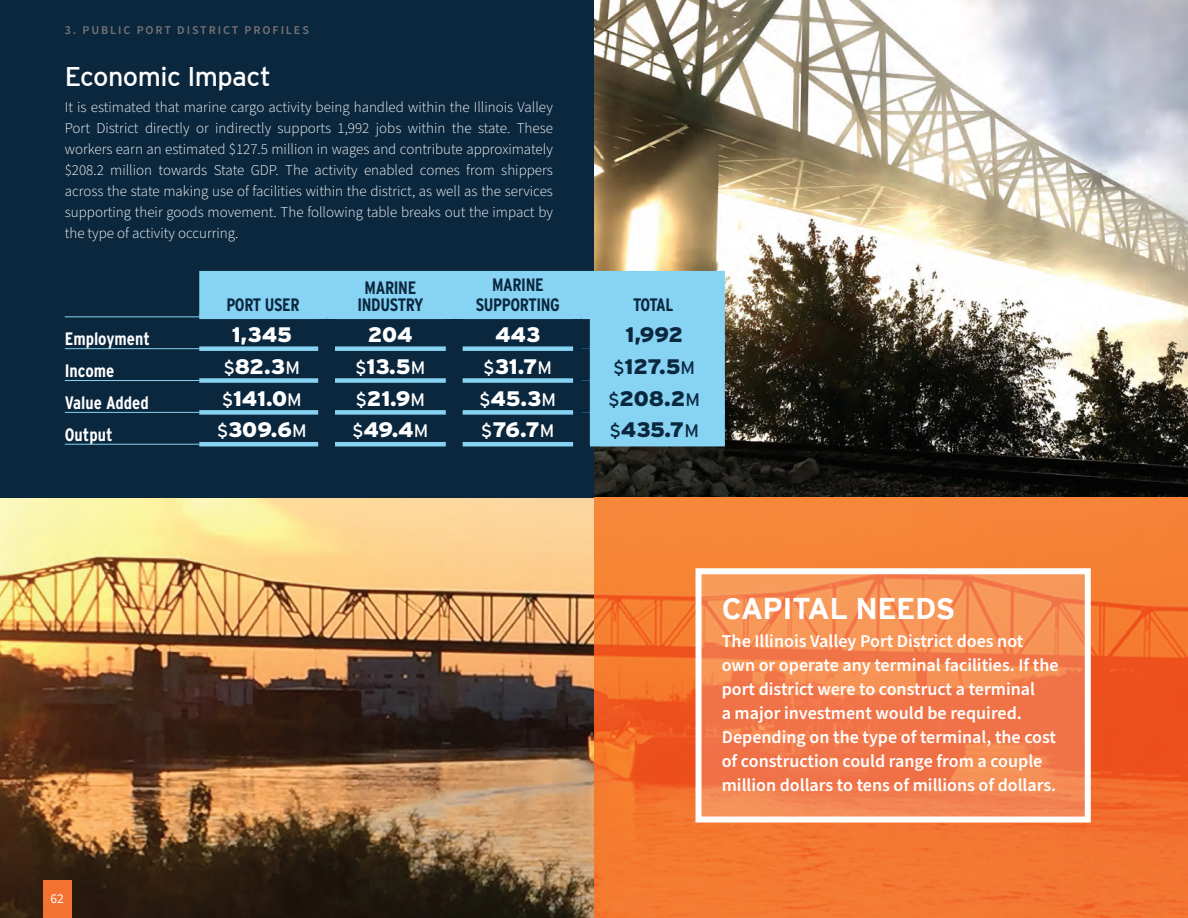
<style>
.page{position:relative;width:1188px;height:918px;background:#fff}
.page>*{position:absolute;margin:0;border:0;box-sizing:border-box;transform-origin:0 0}
.t1{font:700 30px "Interstate";letter-spacing:-.02em;color:#fff}
.t2{font:27px "Interstate";letter-spacing:-.02em;color:#fff}
.t3{font:900 21px "Interstate";letter-spacing:-.01em;color:#fff}
.t4{font:900 21px "Interstate";letter-spacing:-.01em;color:#0a273e}
.t5{font:600 18px/24px "Source Sans Pro";color:#fff}
.t6{font:700 18px/16.5px "Interstate Condensed";letter-spacing:-.02em;color:#0a273e;text-align:center}
.t7{font:700 18px "Interstate Condensed";color:#fff}
.t8{font:300 15px/21px "Source Sans Pro";color:#fff;text-align:justify}
.t9{font:13.5px "Source Sans Pro";color:#fff}
.t10{font:600 12px "Source Sans Pro";letter-spacing:.16em;color:#757274}
.s1{font-weight:400;font-size:18px}
</style>
<div class="page">
<img style="left:0;top:498px;width:594px;height:420px">
<div style="left:0;top:0;width:1188px;height:498px;background:#0a273e"></div>
<img style="left:594px;top:0;width:594px;height:918px">
<svg style="left:595px;top:498px;width:593px;height:420px;background:#f3762f"></svg>
<svg style="left:693px;top:565px;width:401px;height:261px;background:#f48b5b"></svg>
<svg style="left:199px;top:271px;width:526px;height:171px;fill:#87d3f3"></svg>
<hr style="left:199px;top:315px;width:128px;height:4px;background:#87d3f3">
<hr style="left:327px;top:315px;width:127px;height:4px;background:#87d3f3">
<hr style="left:454px;top:315px;width:128px;height:4px;background:#87d3f3">
<hr style="left:582px;top:315px;width:143px;height:4px;background:#87d3f3">
<div style="left:199px;top:346px;width:119px;height:5px;background:#87d3f3"></div>
<div style="left:335px;top:346px;width:111px;height:5px;background:#87d3f3"></div>
<div style="left:462px;top:346px;width:111px;height:5px;background:#87d3f3"></div>
<div style="left:590px;top:346px;width:135px;height:5px;background:#87d3f3"></div>
<div style="left:199px;top:378px;width:119px;height:5px;background:#87d3f3"></div>
<div style="left:335px;top:378px;width:111px;height:5px;background:#87d3f3"></div>
<div style="left:462px;top:378px;width:111px;height:5px;background:#87d3f3"></div>
<div style="left:590px;top:378px;width:135px;height:5px;background:#87d3f3"></div>
<div style="left:199px;top:410px;width:119px;height:5px;background:#87d3f3"></div>
<div style="left:335px;top:410px;width:111px;height:5px;background:#87d3f3"></div>
<div style="left:462px;top:410px;width:111px;height:5px;background:#87d3f3"></div>
<div style="left:590px;top:410px;width:135px;height:5px;background:#87d3f3"></div>
<hr style="left:65px;top:444px;width:134px;height:1px;background:#87d3f3">
<hr style="left:199px;top:442px;width:119px;height:4px;background:#87d3f3">
<hr style="left:335px;top:442px;width:111px;height:4px;background:#87d3f3">
<hr style="left:462px;top:442px;width:111px;height:4px;background:#87d3f3">
<hr style="left:590px;top:442px;width:135px;height:4px;background:#87d3f3">
<hr style="left:65px;top:316px;width:134px;height:1px;background:#87d3f3">
<hr style="left:65px;top:348px;width:134px;height:1px;background:#87d3f3">
<hr style="left:65px;top:380px;width:134px;height:1px;background:#87d3f3">
<hr style="left:65px;top:412px;width:134px;height:1px;background:#87d3f3">
<div style="left:318px;top:319px;width:17px;height:30px;background:#0a273e"></div>
<div style="left:446px;top:319px;width:16px;height:30px;background:#0a273e"></div>
<div style="left:573px;top:319px;width:17px;height:30px;background:#0a273e"></div>
<div style="left:318px;top:349px;width:17px;height:32px;background:#0a273e"></div>
<div style="left:446px;top:349px;width:16px;height:32px;background:#0a273e"></div>
<div style="left:573px;top:349px;width:17px;height:32px;background:#0a273e"></div>
<div style="left:318px;top:381px;width:17px;height:31px;background:#0a273e"></div>
<div style="left:446px;top:381px;width:16px;height:31px;background:#0a273e"></div>
<div style="left:573px;top:381px;width:17px;height:31px;background:#0a273e"></div>
<div style="left:318px;top:412px;width:17px;height:32px;background:#0a273e"></div>
<div style="left:446px;top:412px;width:16px;height:32px;background:#0a273e"></div>
<div style="left:573px;top:412px;width:17px;height:32px;background:#0a273e"></div>
<div style="left:43px;top:880px;width:28px;height:38px;background:#f37131"></div>
<p class="t10" style="left:65px;top:22px;width:246px">3. Public Port District Profiles</p>
<h2 class="t2" style="left:65px;top:62px;width:208px">Economic Impact</h2>
<p class="t8" style="left:65px;top:97px;width:490px">It is estimated that marine cargo activity being handled within the Illinois Valley Port District directly or indirectly supports 1,992 jobs within the state. These workers earn an estimated $127.5 million in wages and contribute approximately $208.2 million towards State GDP. The activity enabled comes from shippers across the state making use of facilities within the district, as well as the services supporting their goods movement. The following table breaks out the impact by the type of activity occurring.</p>
<p class="t6" style="left:226px;top:296px;width:75px">PORT USER</p>
<p class="t6" style="left:357px;top:280px;width:67px">MARINE<br>INDUSTRY</p>
<p class="t6" style="left:476px;top:275px;width:86px;line-height:19.5px">MARINE<br>SUPPORTING</p>
<p class="t6" style="left:633px;top:296px;width:42px">TOTAL</p>
<p class="t7" style="left:65px;top:329px;width:87px">Employment</p>
<h3 class="t3" style="left:232px;top:323px;width:62px">1,345</h3>
<h3 class="t3" style="left:368px;top:323px;width:46px">204</h3>
<h3 class="t3" style="left:495px;top:323px;width:47px">443</h3>
<h3 class="t4" style="left:626px;top:323px;width:59px">1,992</h3>
<p class="t7" style="left:65px;top:361px;width:51px">Income</p>
<h3 class="t3" style="left:224px;top:354px;width:78px"><span class="s1">$</span>82.3<span class="s1">M</span></h3>
<h3 class="t3" style="left:355px;top:354px;width:71px"><span class="s1">$</span>13.5<span class="s1">M</span></h3>
<h3 class="t3" style="left:484px;top:354px;width:70px"><span class="s1">$</span>31.7<span class="s1">M</span></h3>
<h3 class="t4" style="left:614px;top:354px;width:83px"><span class="s1">$</span>127.5<span class="s1">M</span></h3>
<p class="t7" style="left:65px;top:393px;width:86px">Value Added</p>
<h3 class="t3" style="left:222px;top:386px;width:81px"><span class="s1">$</span>141.0<span class="s1">M</span></h3>
<h3 class="t3" style="left:356px;top:386px;width:71px"><span class="s1">$</span>21.9<span class="s1">M</span></h3>
<h3 class="t3" style="left:480px;top:386px;width:78px"><span class="s1">$</span>45.3<span class="s1">M</span></h3>
<h3 class="t4" style="left:609px;top:386px;width:93px"><span class="s1">$</span>208.2<span class="s1">M</span></h3>
<p class="t7" style="left:65px;top:425px;width:49px">Output</p>
<h3 class="t3" style="left:217px;top:418px;width:91px"><span class="s1">$</span>309.6<span class="s1">M</span></h3>
<h3 class="t3" style="left:352px;top:418px;width:78px"><span class="s1">$</span>49.4<span class="s1">M</span></h3>
<h3 class="t3" style="left:481px;top:418px;width:75px"><span class="s1">$</span>76.7<span class="s1">M</span></h3>
<h3 class="t4" style="left:610px;top:418px;width:91px"><span class="s1">$</span>435.7<span class="s1">M</span></h3>
<p class="t9" style="left:51px;top:889px;width:15px">62</p>
<h1 class="t1" style="left:722px;top:591px;width:235px">CAPITAL NEEDS</h1>
<p class="t5" style="left:722px;top:630px;width:338px">The I llinois Valley Port District does not own or operate any terminal facilities. If the port district were to construct a terminal<br>a major investment would be required.<br>Depending on the type of terminal, the cost of construction could range from a couple million dollars to tens of millions of dollars.</p>
</div>
